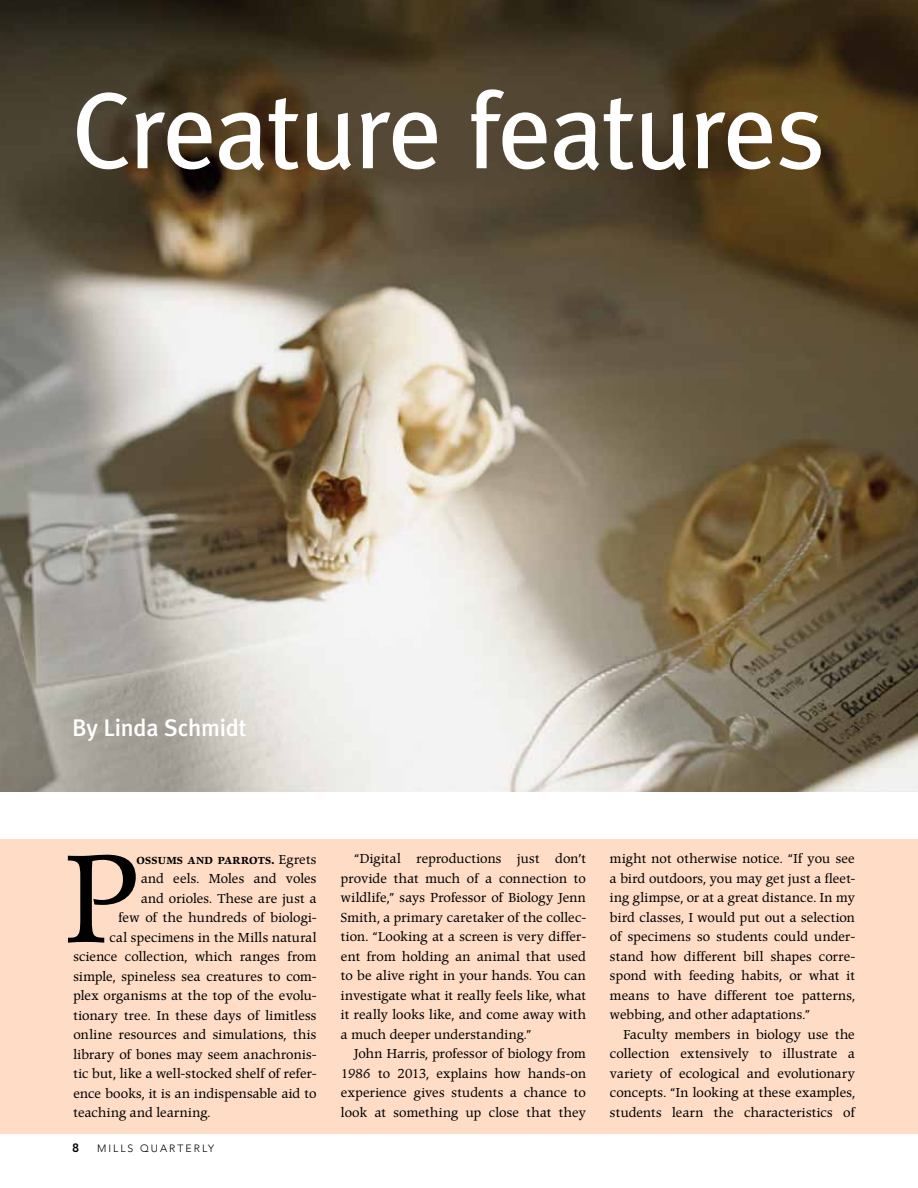
<style>
.page{position:relative;width:918px;height:1188px;background:#fff}
.page>*{position:absolute;margin:0;border:0;box-sizing:border-box;transform-origin:0 0}
.t1{font:123px "Poppl Pontifex BE";color:#000}
.t2{font:108px "Meta Plus";letter-spacing:-.025em;color:#fff}
.t3{font:500 24px "Meta Plus";letter-spacing:-.01em;color:#fff}
.t4{font:12.75px/19.5px "Poppl Pontifex BE";letter-spacing:.01em;color:#000;text-align:justify}
.t5{font:12.75px "Poppl Pontifex BE Medium SC";letter-spacing:.02em;color:#000}
.t6{font:800 12px "Avenir";color:#000}
.t7{font:300 10.5px "Avenir";letter-spacing:.19em;color:#000}
.s1{font-family:"Poppl Pontifex BE"}
</style>
<div class="page">
<div style="left:0;top:839px;width:918px;height:295px;background:#fedcc6"></div>
<img style="left:0;top:0;width:918px;height:792px">
<h2 class="t2" style="left:72px;top:68px;width:755px">Creature features</h2>
<h3 class="t3" style="left:72px;top:714px;width:176px">By Linda Schmidt</h3>
<h1 class="t1" style="left:65px;top:827px;width:76px">P</h1>
<p class="t5" style="left:137px;top:852px;width:181px">ossums and parrots. <span class="s1">Egrets</span></p>
<p class="t4" style="left:141px;top:869px;width:177px">and eels. Moles and voles</p>
<p class="t4" style="left:141px;top:889px;width:177px">and orioles. These are just a</p>
<p class="t4" style="left:118px;top:908px;width:199px">few of the hundreds of biologi-</p>
<p class="t4" style="left:109px;top:928px;width:209px">cal specimens in the Mills natural</p>
<p class="t4" style="left:73px;top:947px;width:244px">science collection, which ranges from</p>
<p class="t4" style="left:73px;top:967px;width:245px">simple, spineless sea creatures to com-</p>
<p class="t4" style="left:73px;top:986px;width:245px">plex organisms at the top of the evolu-</p>
<p class="t4" style="left:73px;top:1006px;width:244px">tionary tree. In these days of limitless</p>
<p class="t4" style="left:73px;top:1025px;width:244px">online resources and simulations, this</p>
<p class="t4" style="left:73px;top:1045px;width:245px">library of bones may seem anachronis-</p>
<p class="t4" style="left:73px;top:1064px;width:245px">tic but, like a well-stocked shelf of refer-</p>
<p class="t4" style="left:73px;top:1084px;width:244px">ence books, it is an indispensable aid to</p>
<p class="t4" style="left:73px;top:1103px;width:139px">teaching and learning.</p>
<p class="t6" style="left:72px;top:1141px;width:9px">8</p>
<p class="t7" style="left:97px;top:1142px;width:119px">MILLS QUARTERLY</p>
<p class="t4" style="left:341px;top:849px;width:247px;text-indent:14px">“Digital reproductions just don’t provide that much of a connection to wildlife,” says Professor of Biology Jenn Smith, a primary caretaker of the collec&shy;tion. “Looking at a screen is very differ&shy;ent from holding an animal that used to be alive right in your hands. You can investigate what it really feels like, what it really looks like, and come away with a much deeper understanding.”</p>
<p class="t4" style="left:341px;top:1044px;width:247px;text-indent:14px">John Harris, professor of biology from 1986 to 2013, explains how hands-on experience gives students a chance to look at something up close that they</p>
<p class="t4" style="left:610px;top:849px;width:247px">might not otherwise notice. “If you see a bird outdoors, you may get just a fleet&shy;ing glimpse, or at a great distance. In my bird classes, I would put out a selection of specimens so students could under&shy;stand how different bill shapes corre&shy;spond with feeding habits, or what it means to have different toe patterns, webbing, and other adaptations.”</p>
<p class="t4" style="left:610px;top:1025px;width:246px;text-indent:14px">Faculty members in biology use the collection extensively to illustrate a variety of ecological and evolutionary concepts. “In looking at these examples, students learn the characteristics of</p>
</div>
